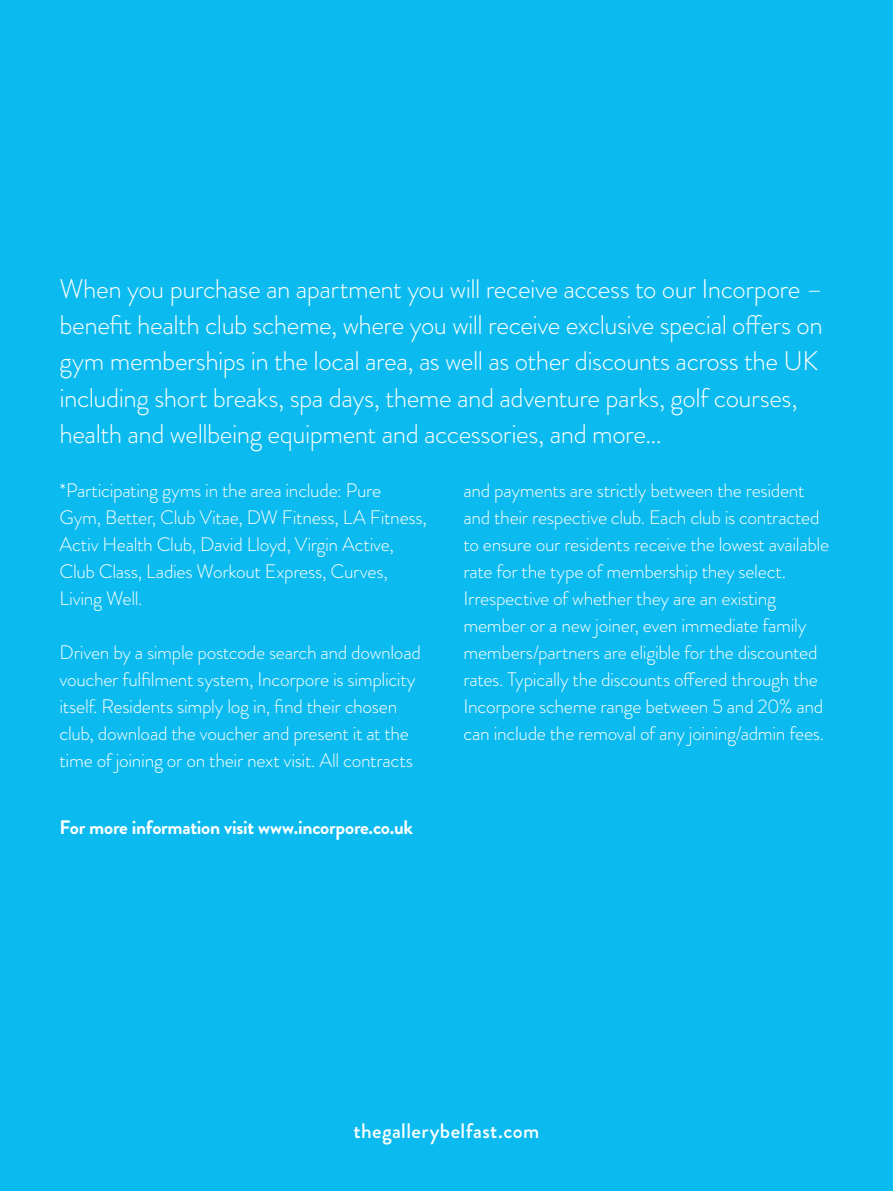
<style>
.page{position:relative;width:893px;height:1191px;background:#0bbbef}
.page>*{position:absolute;margin:0;border:0;box-sizing:border-box;transform-origin:0 0}
.t1{font:300 27px/36px "Brandon Grotesque";letter-spacing:-.015em;color:#fff}
.t2{font:500 21px "Brandon Grotesque";letter-spacing:.02em;color:#fff}
.t3{font:300 19.5px/27px "Brandon Grotesque";letter-spacing:-.015em;color:#fff}
.t4{font:700 19.5px "Brandon Grotesque";letter-spacing:-.015em;color:#fff}
</style>
<div class="page">
<p class="t1" style="left:60px;top:271px;width:765px">When you purchase an apartment you will receive access to our Incorpore – benefit health club scheme, where you will receive exclusive special offers on gym memberships in the local area, as well as other discounts across the UK including short breaks, spa days, theme and adventure parks, golf courses, health and wellbeing equipment and accessories, and more…</p>
<p class="t3" style="left:60px;top:476px;width:369px">*Participating gyms in the area include: Pure Gym, Better, Club Vitae, DW Fitness, LA Fitness, Activ Health Club, David Lloyd, Virgin Active, Club Class, Ladies Workout Express, Curves, Living Well.</p>
<p class="t3" style="left:60px;top:638px;width:363px">Driven by a simple postcode search and download voucher fulfilment system, Incorpore is simplicity itself. Residents simply log in, find their chosen club, download the voucher and present it at the time of joining or on their next visit. All contracts</p>
<p class="t3" style="left:463px;top:476px;width:367px">and payments are strictly between the resident and their respective club. Each club is contracted to ensure our residents receive the lowest available rate for the type of membership they select.<br>Irrespective of whether they are an existing member or a new joiner, even immediate family members/partners are eligible for the discounted rates. Typically the discounts offered through the Incorpore scheme range between 5 and 20% and can include the removal of any joining/admin fees.</p>
<p class="t4" style="left:60px;top:813px;width:355px">For more information visit www.incorpore.co.uk</p>
<p class="t2" style="left:353px;top:1115px;width:187px">thegallerybelfast.com</p>
</div>
